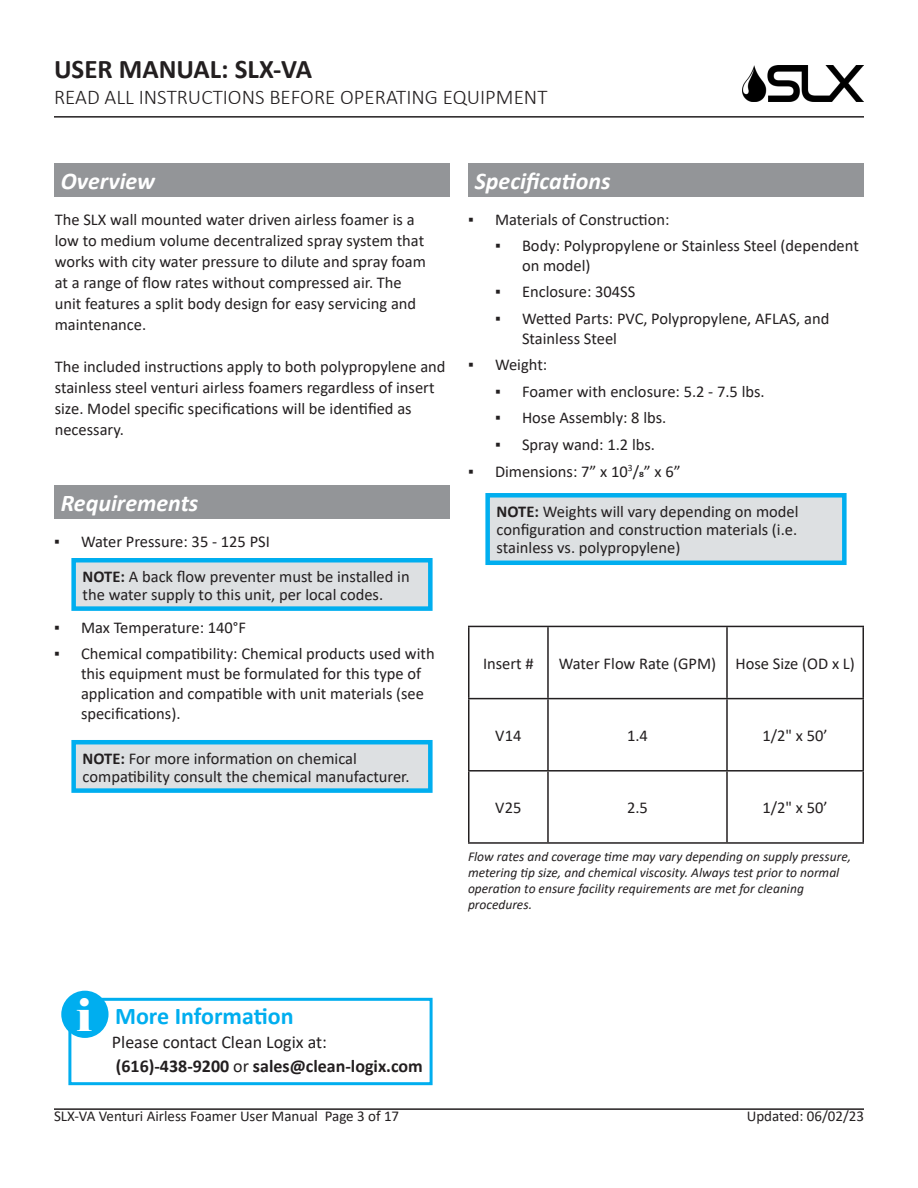
<style>
.page{position:relative;width:918px;height:1188px;background:#fff}
.page>*{position:absolute;margin:0;border:0;box-sizing:border-box;transform-origin:0 0}
.t1{font:45px "Elephant";color:#fff}
.t2{font:700 27px "Calibri";color:#231f20}
.Topic_Header{font:italic 700 24px "Calibri";color:#fff}
.t3{font:700 24px "Calibri";color:#00aeef}
.t4{font:300 21px "Calibri";color:#231f20}
.t5{font:700 18px/24px "Calibri";color:#231f20}
.Paragraph_Header_1{font:16.5px/21px "Calibri";color:#231f20}
.t6{font:15px "Calibri";color:#231f20}
.Paragraph_Header_1-2{font:italic 13.5px/16.2px "Calibri";color:#231f20}
.s1{font-weight:700}
.s2{font-weight:400}
</style>
<div class="page">
<hr style="left:54px;top:1108px;width:810px;height:2px;background:#231f20">
<hr style="left:54px;top:116px;width:810px;height:2px;background:#231f20">
<img style="left:742px;top:65px;width:122px;height:37px">
<div style="left:54px;top:163px;width:396px;height:34px;background:#939598"></div>
<div style="left:468px;top:163px;width:396px;height:34px;background:#939598"></div>
<div style="left:54px;top:486px;width:396px;height:33px;background:#939598"></div>
<div style="left:74px;top:742px;width:356px;height:49px;background:#dde0e2"></div>
<div style="left:71px;top:740px;width:362px;height:53px;border:4px solid #00aeef"></div>
<div style="left:74px;top:560px;width:356px;height:49px;background:#dde0e2"></div>
<div style="left:71px;top:558px;width:362px;height:53px;border:4px solid #00aeef"></div>
<div style="left:68px;top:998px;width:365px;height:87px;border:3px solid #00aeef"></div>
<div style="left:61px;top:991px;width:48px;height:47px;background:#00aeef;border-radius:50%"></div>
<hr style="left:468px;top:626px;width:80px;height:1px;background:#231f20">
<hr style="left:468px;top:627px;width:2px;height:71px;background:#231f20">
<hr style="left:548px;top:626px;width:179px;height:1px;background:#231f20">
<hr style="left:547px;top:627px;width:2px;height:71px;background:#231f20">
<hr style="left:727px;top:626px;width:137px;height:1px;background:#231f20">
<hr style="left:726px;top:627px;width:2px;height:71px;background:#231f20">
<hr style="left:862px;top:627px;width:2px;height:71px;background:#231f20">
<hr style="left:468px;top:698px;width:80px;height:1px;background:#231f20">
<hr style="left:468px;top:699px;width:2px;height:71px;background:#231f20">
<hr style="left:548px;top:698px;width:179px;height:1px;background:#231f20">
<hr style="left:547px;top:699px;width:2px;height:71px;background:#231f20">
<hr style="left:727px;top:698px;width:137px;height:1px;background:#231f20">
<hr style="left:726px;top:699px;width:2px;height:71px;background:#231f20">
<hr style="left:862px;top:699px;width:2px;height:71px;background:#231f20">
<hr style="left:468px;top:770px;width:80px;height:2px;background:#231f20">
<hr style="left:468px;top:772px;width:2px;height:70px;background:#231f20">
<hr style="left:548px;top:770px;width:179px;height:2px;background:#231f20">
<hr style="left:547px;top:772px;width:2px;height:70px;background:#231f20">
<hr style="left:727px;top:770px;width:137px;height:2px;background:#231f20">
<hr style="left:726px;top:772px;width:2px;height:70px;background:#231f20">
<hr style="left:862px;top:772px;width:2px;height:70px;background:#231f20">
<hr style="left:468px;top:842px;width:80px;height:2px;background:#231f20">
<hr style="left:548px;top:842px;width:179px;height:2px;background:#231f20">
<hr style="left:727px;top:842px;width:137px;height:2px;background:#231f20">
<div style="left:488px;top:495px;width:356px;height:68px;background:#dde0e2"></div>
<div style="left:485px;top:493px;width:362px;height:72px;border:4px solid #00aeef"></div>
<h2 class="t2" style="left:54px;top:50px;width:260px">USER MANUAL: SLX-VA</h2>
<p class="t4" style="left:54px;top:84px;width:495px">READ ALL INSTRUCTIONS BEFORE OPERATING EQUIPMENT</p>
<p class="Topic_Header" style="left:61px;top:164px;width:96px">Overview</p>
<p class="Paragraph_Header_1" style="left:55px;top:208px;width:373px">The SLX wall mounted water driven airless foamer is a low to medium volume decentralized spray system that works with city water pressure to dilute and spray foam at a range of flow rates without compressed air. The unit features a split body design for easy servicing and maintenance.</p>
<p class="Paragraph_Header_1" style="left:55px;top:355px;width:392px">The included instructions apply to both polypropylene and stainless steel venturi airless foamers regardless of insert size. Model specific specifications will be identified as necessary.</p>
<p class="Topic_Header" style="left:61px;top:486px;width:139px">Requirements</p>
<p class="Paragraph_Header_1" style="left:54px;top:530px;width:217px">▪ Water Pressure: 35 - 125 PSI</p>
<p class="Paragraph_Header_1" style="left:83px;top:567px;width:329px;line-height:18px"><span class="s1">NOTE:</span> A back flow preventer must be installed in the water supply to this unit, per local codes.</p>
<p class="Paragraph_Header_1" style="left:54px;top:616px;width:194px">▪ Max Temperature: 140°F</p>
<p class="Paragraph_Header_1" style="left:81px;top:643px;width:355px;line-height:19.8px;text-indent:-27px">▪ Chemical compatibility: Chemical products used with this equipment must be formulated for this type of application and compatible with unit materials (see specifications).</p>
<p class="Paragraph_Header_1" style="left:83px;top:749px;width:328px;line-height:18px"><span class="s1">NOTE:</span> For more information on chemical compatibility consult the chemical manufacturer.</p>
<p class="Topic_Header" style="left:475px;top:164px;width:137px">Specifications</p>
<p class="Paragraph_Header_1" style="left:468px;top:208px;width:203px">▪ Materials of Construction:</p>
<p class="Paragraph_Header_1" style="left:522px;top:235px;width:338px;line-height:19.8px;text-indent:-27px">▪ Body: Polypropylene or Stainless Steel (dependent on model)</p>
<p class="Paragraph_Header_1" style="left:495px;top:281px;width:142px">▪ Enclosure: 304SS</p>
<p class="Paragraph_Header_1" style="left:522px;top:308px;width:309px;line-height:19.8px;text-indent:-27px">▪ Wetted Parts: PVC, Polypropylene, AFLAS, and<br>Stainless Steel</p>
<p class="Paragraph_Header_1" style="left:468px;top:354px;width:81px">▪ Weight:</p>
<p class="Paragraph_Header_1" style="left:495px;top:380px;width:271px">▪ Foamer with enclosure: 5.2 - 7.5 lbs.</p>
<p class="Paragraph_Header_1" style="left:495px;top:407px;width:173px">▪ Hose Assembly: 8 lbs.</p>
<p class="Paragraph_Header_1" style="left:495px;top:434px;width:162px">▪ Spray wand: 1.2 lbs.</p>
<p class="Paragraph_Header_1" style="left:468px;top:460px;width:214px">▪ Dimensions: 7” x 10<sup>3</sup>/8” x 6”</p>
<p class="Paragraph_Header_1" style="left:497px;top:502px;width:303px;line-height:18px;text-align:justify"><span class="s1">NOTE:</span> Weights will vary depending on model configuration and construction materials (i.e. stainless vs. polypropylene)</p>
<p class="Paragraph_Header_1" style="left:483px;top:652px;width:52px">Insert #</p>
<p class="Paragraph_Header_1" style="left:559px;top:652px;width:159px">Water Flow Rate (GPM)</p>
<p class="Paragraph_Header_1" style="left:735px;top:652px;width:121px">Hose Size (OD x L)</p>
<p class="Paragraph_Header_1" style="left:495px;top:725px;width:28px">V14</p>
<p class="Paragraph_Header_1" style="left:627px;top:725px;width:22px">1.4</p>
<p class="Paragraph_Header_1" style="left:763px;top:725px;width:67px">1/2" x 50’</p>
<p class="Paragraph_Header_1" style="left:495px;top:797px;width:28px">V25</p>
<p class="Paragraph_Header_1" style="left:627px;top:797px;width:22px">2.5</p>
<p class="Paragraph_Header_1" style="left:763px;top:797px;width:67px">1/2" x 50’</p>
<p class="Paragraph_Header_1-2" style="left:468px;top:848px;width:385px">Flow rates and coverage time may vary depending on supply pressure, metering tip size, and chemical viscosity. Always test prior to normal operation to ensure facility requirements are met for cleaning procedures.</p>
<p class="t1" style="left:77px;top:986px;width:17px">i</p>
<p class="t3" style="left:115px;top:999px;width:180px">More Information</p>
<p class="t5" style="left:112px;top:1030px;width:312px"><span class="s2">Please contact Clean Logix at: </span>(616)-438-9200 <span class="s2">or</span> sales@clean-logix.com</p>
<p class="t6" style="left:54px;top:1106px;width:347px">SLX-VA Venturi Airless Foamer User Manual Page 3 of 17</p>
<p class="t6" style="left:747px;top:1106px;width:119px">Updated: 06/02/23</p>
</div>
